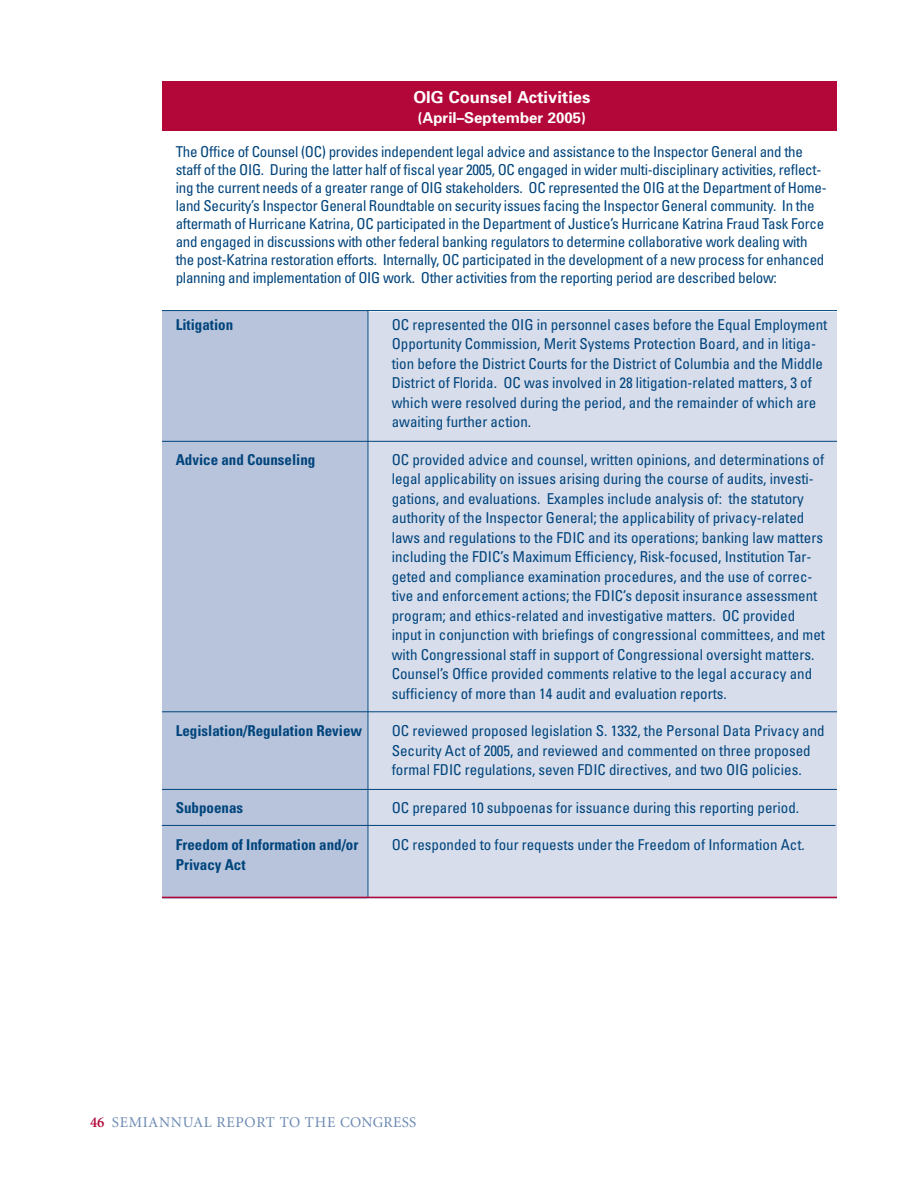
<style>
.page{position:relative;width:918px;height:1188px;background:#fff}
.page>*{position:absolute;margin:0;border:0;box-sizing:border-box;transform-origin:0 0}
.t1{font:700 16.5px "Univers";color:#fff}
.t2{font:condensed 15px/19.5px "Univers";color:#00447c}
.t3{font:condensed 15px/18px "Univers";letter-spacing:-.02em;color:#00447c}
.t4{font:700 condensed 15px "Univers";color:#00447c}
.t5{font:15px "Minion";letter-spacing:.05em;color:#6a88b2}
.t6{font:700 15px "Univers";color:#fff}
.s1{font-weight:600;color:#b20738}
</style>
<div class="page">
<div style="left:162px;top:311px;width:206px;height:587px;background:#b8c4db"></div>
<div style="left:368px;top:312px;width:469px;height:586px;background:#d7ddeb"></div>
<div style="left:162px;top:82px;width:675px;height:49px;background:#b20738"></div>
<hr style="left:368px;top:311px;width:1px;height:586px;background:#00447c">
<hr style="left:162px;top:310px;width:675px;height:1px;background:#00447c">
<hr style="left:162px;top:441px;width:675px;height:1px;background:#00447c">
<hr style="left:162px;top:711px;width:675px;height:1px;background:#00447c">
<hr style="left:162px;top:789px;width:675px;height:1px;background:#00447c">
<hr style="left:162px;top:825px;width:674px;height:1px;background:#00447c">
<hr style="left:162px;top:897px;width:675px;height:1px;background:#b20738">
<p class="t1" style="left:413px;top:91px;width:178px">OIG Counsel Activities</p>
<p class="t6" style="left:418px;top:112px;width:170px">(April–September 2005)</p>
<p class="t3" style="left:176px;top:144px;width:653px">The Office of Counsel (OC) provides independent legal advice and assistance to the Inspector General and the staff of the OIG. During the latter half of fiscal year 2005, OC engaged in wider multi-disciplinary activities, reflect&shy;ing the current needs of a greater range of OIG stakeholders. OC represented the OIG at the Department of Home&shy;land Security’s Inspector General Roundtable on security issues facing the Inspector General community. In the aftermath of Hurricane Katrina, OC participated in the Department of Justice’s Hurricane Katrina Fraud Task Force and engaged in discussions with other federal banking regulators to determine collaborative work dealing with the post-Katrina restoration efforts. Internally, OC participated in the development of a new process for enhanced planning and implementation of OIG work. Other activities from the reporting period are described below:</p>
<p class="t4" style="left:176px;top:319px;width:59px">Litigation</p>
<p class="t2" style="left:392px;top:316px;width:437px">OC represented the OIG in personnel cases before the Equal Employment Opportunity Commission, Merit Systems Protection Board, and in litiga&shy;tion before the District Courts for the District of Columbia and the Middle District of Florida. OC was involved in 28 litigation-related matters, 3 of which were resolved during the period, and the remainder of which are awaiting further action.</p>
<p class="t4" style="left:176px;top:454px;width:141px">Advice and Counseling</p>
<p class="t2" style="left:392px;top:451px;width:435px">OC provided advice and counsel, written opinions, and determinations of legal applicability on issues arising during the course of audits, investi&shy;gations, and evaluations. Examples include analysis of: the statutory authority of the Inspector General; the applicability of privacy-related laws and regulations to the FDIC and its operations; banking law matters including the FDIC’s Maximum Efficiency, Risk-focused, Institution Tar&shy;geted and compliance examination procedures, and the use of correc&shy;tive and enforcement actions; the FDIC’s deposit insurance assessment program; and ethics-related and investigative matters. OC provided input in conjunction with briefings of congressional committees, and met with Congressional staff in support of Congressional oversight matters.<br>Counsel’s Office provided comments relative to the legal accuracy and sufficiency of more than 14 audit and evaluation reports.</p>
<p class="t4" style="left:176px;top:726px;width:188px">Legislation/Regulation Review</p>
<p class="t2" style="left:392px;top:723px;width:435px">OC reviewed proposed legislation S. 1332, the Personal Data Privacy and<br>Security Act of 2005, and reviewed and commented on three proposed formal FDIC regulations, seven FDIC directives, and two OIG policies.</p>
<p class="t4" style="left:176px;top:802px;width:69px">Subpoenas</p>
<p class="t2" style="left:392px;top:799px;width:409px">OC prepared 10 subpoenas for issuance during this reporting period.</p>
<p class="t4" style="left:176px;top:840px;width:184px">Freedom of Information and/or</p>
<p class="t2" style="left:392px;top:837px;width:415px">OC responded to four requests under the Freedom of Information Act.</p>
<p class="t4" style="left:176px;top:859px;width:71px">Privacy Act</p>
<p class="t5" style="left:90px;top:1117px;width:328px"><span class="s1">46</span> SEMIANNUAL REPORT TO THE CONGRESS</p>
</div>
